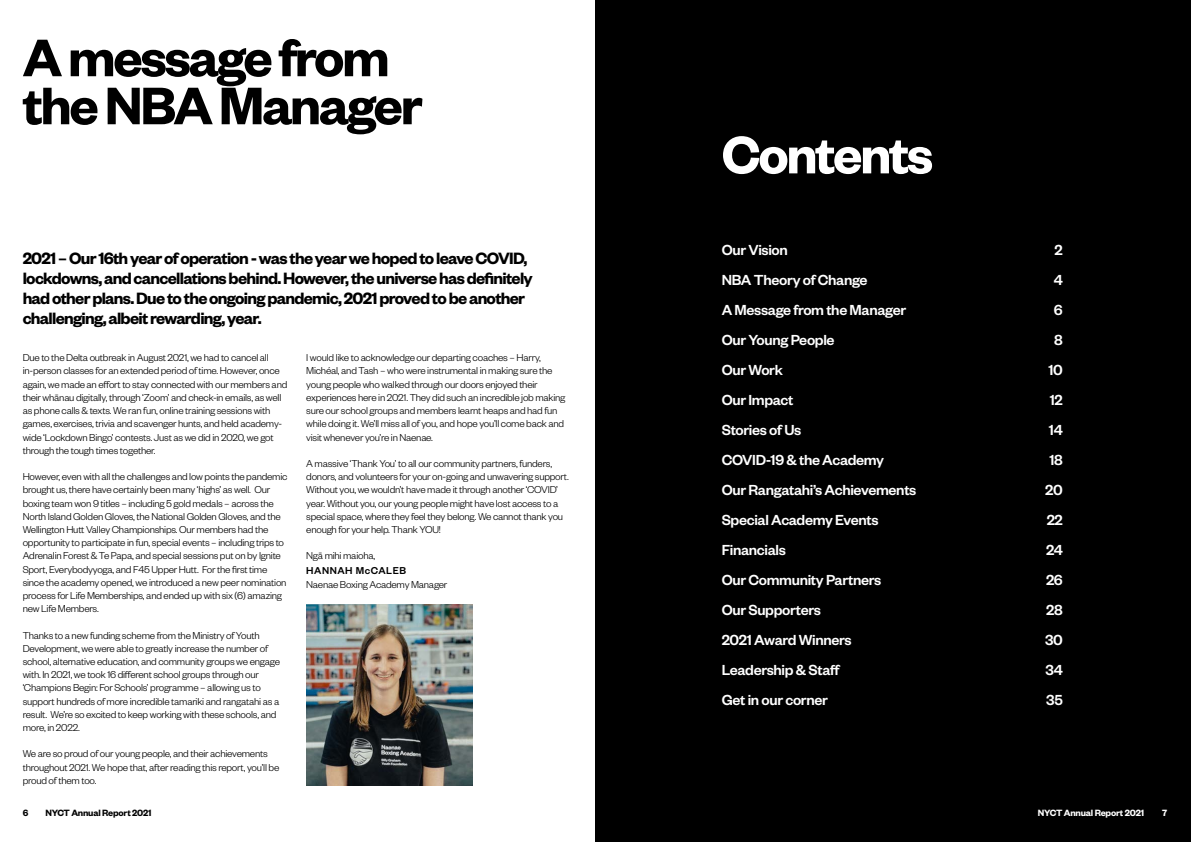
<style>
.page{position:relative;width:1191px;height:842px;background:#fff}
.page>*{position:absolute;margin:0;border:0;box-sizing:border-box;transform-origin:0 0}
.t1{font:600 58px/48px "Founders Grotesk";letter-spacing:-.04em;color:#000}
.t2{font:600 58px "Founders Grotesk";letter-spacing:-.04em;color:#fff}
.t3{font:600 18px/20px "Founders Grotesk";letter-spacing:-.04em;color:#000}
.t4{font:500 16px "Founders Grotesk";letter-spacing:-.02em;color:#fff}
.t5{font:300 11px/13.2px "Founders Grotesk";letter-spacing:-.02em;color:#000}
.t6{font:500 11px "Founders Grotesk";letter-spacing:.05em;color:#000}
.t7{font:600 10px "Founders Grotesk";letter-spacing:-.02em;color:#000}
.t8{font:600 10px "Founders Grotesk";letter-spacing:-.02em;color:#fff}
</style>
<div class="page">
<div style="left:595px;top:0;width:596px;height:842px;background:#000"></div>
<img style="left:306px;top:605px;width:166px;height:180px">
<h1 class="t1" style="left:23px;top:31px;width:401px">A message from the NBA Manager</h1>
<p class="t3" style="left:23px;top:247px;width:512px">2021 – Our 16th year of operation - was the year we hoped to leave COVID, lockdowns, and cancellations behind. However, the universe has definitely had other plans. Due to the ongoing pandemic, 2021 proved to be another challenging, albeit rewarding, year.</p>
<p class="t5" style="left:23px;top:351px;width:266px">Due to the Delta outbreak in August 2021, we had to cancel all in-person classes for an extended period of time. However, once again, we made an effort to stay connected with our members and their whānau digitally, through ‘Zoom’ and check-in emails, as well as phone calls &amp; texts. We ran fun, online training sessions with games, exercises, trivia and scavenger hunts, and held academy&shy;wide ‘Lockdown Bingo’ contests. Just as we did in 2020, we got through the tough times together.</p>
<p class="t5" style="left:23px;top:469px;width:266px">However, even with all the challenges and low points the pandemic brought us, there have certainly been many ‘highs’ as well. Our boxing team won 9 titles – including 5 gold medals – across the North Island Golden Gloves, the National Golden Gloves, and the Wellington Hutt Valley Championships. Our members had the opportunity to participate in fun, special events – including trips to Adrenalin Forest &amp; Te Papa, and special sessions put on by Ignite Sport, Everybodyyoga, and F45 Upper Hutt. For the first time since the academy opened, we introduced a new peer nomination process for Life Memberships, and ended up with six (6) amazing new Life Members.</p>
<p class="t5" style="left:23px;top:628px;width:259px">Thanks to a new funding scheme from the Ministry of Youth Development, we were able to greatly increase the number of school, alternative education, and community groups we engage with. In 2021, we took 16 different school groups through our ‘Champions Begin: For Schools’ programme – allowing us to support hundreds of more incredible tamariki and rangatahi as a result. We’re so excited to keep working with these schools, and more, in 2022.</p>
<p class="t5" style="left:23px;top:747px;width:258px">We are so proud of our young people, and their achievements throughout 2021. We hope that, after reading this report, you’ll be proud of them too.</p>
<p class="t5" style="left:306px;top:351px;width:261px">I would like to acknowledge our departing coaches – Harry, Michéal, and Tash – who were instrumental in making sure the young people who walked through our doors enjoyed their experiences here in 2021. They did such an incredible job making sure our school groups and members learnt heaps and had fun while doing it. We’ll miss all of you, and hope you’ll come back and visit whenever you’re in Naenae.</p>
<p class="t5" style="left:306px;top:456px;width:264px">A massive ‘Thank You’ to all our community partners, funders, donors, and volunteers for your on-going and unwavering support.<br>Without you, we wouldn’t have made it through another ‘COVID’ year. Without you, our young people might have lost access to a special space, where they feel they belong. We cannot thank you enough for your help. Thank YOU!</p>
<p class="t5" style="left:306px;top:549px;width:70px">Ngā mihi maioha,</p>
<p class="t6" style="left:306px;top:564px;width:101px">HANNAH McCALEB</p>
<p class="t5" style="left:306px;top:577px;width:143px">Naenae Boxing Academy Manager</p>
<h1 class="t2" style="left:721px;top:118px;width:213px">Contents</h1>
<h3 class="t4" style="left:721px;top:240px;width:68px">Our Vision</h3>
<h3 class="t4" style="left:1054px;top:240px;width:10px">2</h3>
<h3 class="t4" style="left:721px;top:270px;width:147px">NBA Theory of Change</h3>
<h3 class="t4" style="left:1053px;top:270px;width:11px">4</h3>
<h3 class="t4" style="left:721px;top:300px;width:186px">A Message from the Manager</h3>
<h3 class="t4" style="left:1054px;top:300px;width:10px">6</h3>
<h3 class="t4" style="left:721px;top:330px;width:114px">Our Young People</h3>
<h3 class="t4" style="left:1054px;top:330px;width:10px">8</h3>
<h3 class="t4" style="left:721px;top:360px;width:63px">Our Work</h3>
<h3 class="t4" style="left:1048px;top:360px;width:16px">10</h3>
<h3 class="t4" style="left:721px;top:390px;width:73px">Our Impact</h3>
<h3 class="t4" style="left:1049px;top:390px;width:14px">12</h3>
<h3 class="t4" style="left:721px;top:420px;width:81px">Stories of Us</h3>
<h3 class="t4" style="left:1049px;top:420px;width:15px">14</h3>
<h3 class="t4" style="left:721px;top:450px;width:164px">COVID-19 &amp; the Academy</h3>
<h3 class="t4" style="left:1049px;top:450px;width:15px">18</h3>
<h3 class="t4" style="left:721px;top:480px;width:196px">Our Rangatahi’s Achievements</h3>
<h3 class="t4" style="left:1045px;top:480px;width:19px">20</h3>
<h3 class="t4" style="left:721px;top:510px;width:158px">Special Academy Events</h3>
<h3 class="t4" style="left:1046px;top:510px;width:18px">22</h3>
<h3 class="t4" style="left:721px;top:540px;width:66px">Financials</h3>
<h3 class="t4" style="left:1046px;top:540px;width:18px">24</h3>
<h3 class="t4" style="left:721px;top:570px;width:161px">Our Community Partners</h3>
<h3 class="t4" style="left:1046px;top:570px;width:18px">26</h3>
<h3 class="t4" style="left:721px;top:600px;width:101px">Our Supporters</h3>
<h3 class="t4" style="left:1046px;top:600px;width:18px">28</h3>
<h3 class="t4" style="left:721px;top:630px;width:131px">2021 Award Winners</h3>
<h3 class="t4" style="left:1045px;top:630px;width:19px">30</h3>
<h3 class="t4" style="left:721px;top:660px;width:120px">Leadership &amp; Staff</h3>
<h3 class="t4" style="left:1045px;top:660px;width:19px">34</h3>
<h3 class="t4" style="left:721px;top:690px;width:108px">Get in our corner</h3>
<h3 class="t4" style="left:1046px;top:690px;width:18px">35</h3>
<p class="t7" style="left:23px;top:806px;width:7px">6</p>
<p class="t7" style="left:45px;top:806px;width:108px">NYCT Annual Report 2021</p>
<p class="t8" style="left:1037px;top:806px;width:108px">NYCT Annual Report 2021</p>
<p class="t8" style="left:1162px;top:806px;width:7px">7</p>
</div>
